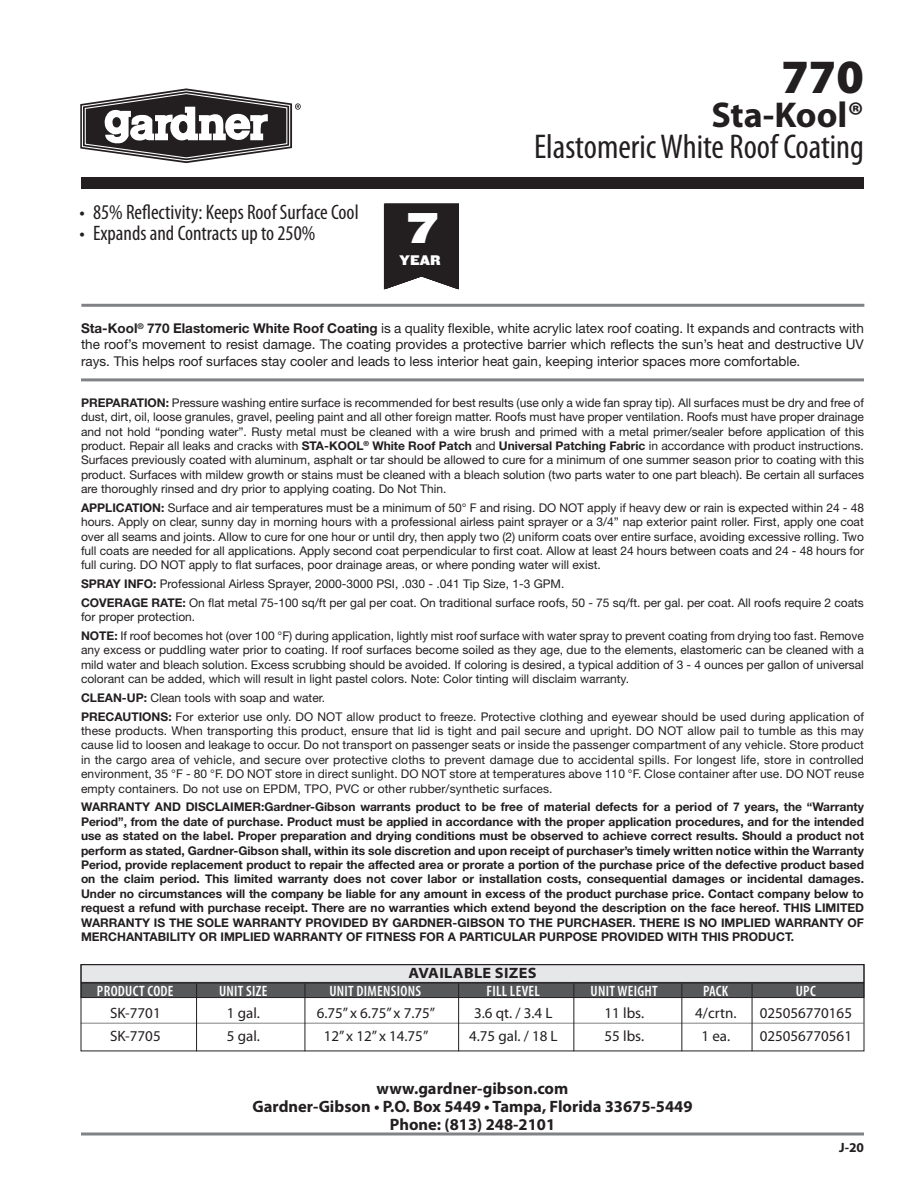
<style>
.page{position:relative;width:918px;height:1188px;background:#fff}
.page>*{position:absolute;margin:0;border:0;box-sizing:border-box;transform-origin:0 0}
.t1{font:900 48px "Myriad Pro";color:#231f20}
.t2{font:45px "Knockout HTF93 Ultmt Heviwt";color:#fff}
.t3{font:700 36px "Myriad Pro";color:#231f20}
.t4{font:condensed 34.5px "Myriad Pro";color:#231f20}
.t5{font:condensed 21px "Myriad Pro";color:#231f20}
.t6{font:700 16.5px "Myriad Pro";color:#231f20}
.t7{font:15px "Myriad Pro";color:#231f20}
.t8{font:600 condensed 15px "Myriad Pro";letter-spacing:.02em;color:#fff}
.t9{font:700 semi-expanded 15px "Myriad Pro";letter-spacing:.02em;color:#231f20}
.t10{font:14.55px "Knockout HTF72 Full Cruiserwt";color:#fff}
.t11{font:13.5px/16.2px "Helvetica Neue LT Std";color:#231f20;text-align:justify}
.t12{font:700 13.5px "Myriad Pro";color:#231f20}
.t13{font:12px/14.4px "Helvetica Neue LT Std";color:#231f20;text-align:justify}
.t14{font:700 12px/14.4px "Helvetica Neue LT Std";color:#231f20;text-align:justify}
.s1{font-weight:700}
</style>
<div class="page">
<svg style="left:80px;top:88px;width:221px;height:75px"></svg>
<svg style="left:81px;top:1132px;width:783px;height:4px;background:#9fa1a3"></svg>
<div style="left:81px;top:983px;width:783px;height:15px;background:#57585a;border:1px solid #231f20"></div>
<div style="left:81px;top:964px;width:783px;height:19px;background:#e6e7e9;border:1px solid #231f20"></div>
<hr style="left:81px;top:1023px;width:783px;height:1px;background:#808285">
<hr style="left:196px;top:984px;width:1px;height:67px;background:#231f20">
<hr style="left:305px;top:984px;width:1px;height:67px;background:#231f20">
<hr style="left:458px;top:984px;width:1px;height:67px;background:#231f20">
<hr style="left:573px;top:984px;width:1px;height:67px;background:#231f20">
<hr style="left:681px;top:984px;width:1px;height:67px;background:#231f20">
<hr style="left:752px;top:984px;width:1px;height:67px;background:#231f20">
<div style="left:81px;top:177px;width:783px;height:12px;background:#231f20"></div>
<hr style="left:81px;top:304px;width:783px;height:3px;background:#808285">
<hr style="left:81px;top:378px;width:783px;height:3px;background:#808285">
<div style="left:81px;top:964px;width:783px;height:87px;border:1px solid #231f20"></div>
<svg style="left:384px;top:203px;width:75px;height:87px;background:#343031"></svg>
<p class="t1" style="left:781px;top:44px;width:84px">770</p>
<p class="t3" style="left:711px;top:92px;width:154px">Sta-Kool®</p>
<p class="t5" style="left:80px;top:200px;width:281px">• 85% Reflectivity: Keeps Roof Surface Cool</p>
<p class="t5" style="left:80px;top:221px;width:237px">• Expands and Contracts up to 250%</p>
<p class="t2" style="left:408px;top:203px;width:31px">7</p>
<p class="t10" style="left:400px;top:252px;width:43px">YEAR</p>
<p class="t4" style="left:534px;top:126px;width:331px">Elastomeric White Roof Coating</p>
<p class="t11" style="left:81px;top:320px;width:785px"><span class="s1">Sta-Kool</span><sup>®</sup> <span class="s1">770 Elastomeric White Roof Coating</span> is a quality flexible, white acrylic latex roof coating. It expands and contracts with the roof’s movement to resist damage. The coating provides a protective barrier which reflects the sun’s heat and destructive UV rays. This helps roof surfaces stay cooler and leads to less interior heat gain, keeping interior spaces more comfortable.</p>
<p class="t13" style="left:81px;top:395px;width:785px"><span class="s1">PREPARATION:</span> Pressure washing entire surface is recommended for best results (use only a wide fan spray tip). All surfaces must be dry and free of dust, dirt, oil, loose granules, gravel, peeling paint and all other foreign matter. Roofs must have proper ventilation. Roofs must have proper drainage and not hold “ponding water”. Rusty metal must be cleaned with a wire brush and primed with a metal primer/sealer before application of this product. Repair all leaks and cracks with <span class="s1">STA-KOOL</span><sup>®</sup> <span class="s1">White Roof Patch</span> and <span class="s1">Universal Patching Fabric</span> in accordance with product instructions.<br>Surfaces previously coated with aluminum, asphalt or tar should be allowed to cure for a minimum of one summer season prior to coating with this product. Surfaces with mildew growth or stains must be cleaned with a bleach solution (two parts water to one part bleach). Be certain all surfaces are thoroughly rinsed and dry prior to applying coating. Do Not Thin.</p>
<p class="t13" style="left:81px;top:500px;width:785px"><span class="s1">APPLICATION:</span> Surface and air temperatures must be a minimum of 50° F and rising. DO NOT apply if heavy dew or rain is expected within 24 - 48 hours. Apply on clear, sunny day in morning hours with a professional airless paint sprayer or a 3/4” nap exterior paint roller. First, apply one coat over all seams and joints. Allow to cure for one hour or until dry, then apply two (2) uniform coats over entire surface, avoiding excessive rolling. Two full coats are needed for all applications. Apply second coat perpendicular to first coat. Allow at least 24 hours between coats and 24 - 48 hours for full curing. DO NOT apply to flat surfaces, poor drainage areas, or where ponding water will exist.</p>
<p class="t13" style="left:81px;top:577px;width:485px"><span class="s1">SPRAY INFO:</span> Professional Airless Sprayer, 2000-3000 PSI, .030 - .041 Tip Size, 1-3 GPM.</p>
<p class="t13" style="left:81px;top:595px;width:784px"><span class="s1">COVERAGE RATE:</span> On flat metal 75-100 sq/ft per gal per coat. On traditional surface roofs, 50 - 75 sq/ft. per gal. per coat. All roofs require 2 coats for proper protection.</p>
<p class="t13" style="left:81px;top:628px;width:784px"><span class="s1">NOTE:</span> If roof becomes hot (over 100 °F) during application, lightly mist roof surface with water spray to prevent coating from drying too fast. Remove any excess or puddling water prior to coating. If roof surfaces become soiled as they age, due to the elements, elastomeric can be cleaned with a mild water and bleach solution. Excess scrubbing should be avoided. If coloring is desired, a typical addition of 3 - 4 ounces per gallon of universal colorant can be added, which will result in light pastel colors. Note: Color tinting will disclaim warranty.</p>
<p class="t13" style="left:81px;top:690px;width:246px"><span class="s1">CLEAN-UP:</span> Clean tools with soap and water.</p>
<p class="t13" style="left:81px;top:709px;width:785px"><span class="s1">PRECAUTIONS:</span> For exterior use only. DO NOT allow product to freeze. Protective clothing and eyewear should be used during application of these products. When transporting this product, ensure that lid is tight and pail secure and upright. DO NOT allow pail to tumble as this may cause lid to loosen and leakage to occur. Do not transport on passenger seats or inside the passenger compartment of any vehicle. Store product in the cargo area of vehicle, and secure over protective cloths to prevent damage due to accidental spills. For longest life, store in controlled environment, 35 °F - 80 °F. DO NOT store in direct sunlight. DO NOT store at temperatures above 110 °F. Close container after use. DO NOT reuse empty containers. Do not use on EPDM, TPO, PVC or other rubber/synthetic surfaces.</p>
<p class="t14" style="left:81px;top:800px;width:785px">WARRANTY AND DISCLAIMER:Gardner-Gibson warrants product to be free of material defects for a period of 7 years, the “Warranty Period”, from the date of purchase. Product must be applied in accordance with the proper application procedures, and for the intended use as stated on the label. Proper preparation and drying conditions must be observed to achieve correct results. Should a product not perform as stated, Gardner-Gibson shall, within its sole discretion and upon receipt of purchaser’s timely written notice within the Warranty Period, provide replacement product to repair the affected area or prorate a portion of the purchase price of the defective product based on the claim period. This limited warranty does not cover labor or installation costs, consequential damages or incidental damages.<br>Under no circumstances will the company be liable for any amount in excess of the product purchase price. Contact company below to request a refund with purchase receipt. There are no warranties which extend beyond the description on the face hereof. THIS LIMITED WARRANTY IS THE SOLE WARRANTY PROVIDED BY GARDNER-GIBSON TO THE PURCHASER. THERE IS NO IMPLIED WARRANTY OF MERCHANTABILITY OR IMPLIED WARRANTY OF FITNESS FOR A PARTICULAR PURPOSE PROVIDED WITH THIS PRODUCT.</p>
<p class="t9" style="left:408px;top:964px;width:130px">AVAILABLE SIZES</p>
<p class="t8" style="left:97px;top:982px;width:78px">PRODUCT CODE</p>
<p class="t8" style="left:219px;top:982px;width:50px">UNIT SIZE</p>
<p class="t8" style="left:329px;top:982px;width:93px">UNIT DIMENSIONS</p>
<p class="t8" style="left:487px;top:982px;width:55px">FILL LEVEL</p>
<p class="t8" style="left:591px;top:982px;width:69px">UNIT WEIGHT</p>
<p class="t8" style="left:703px;top:982px;width:27px">PACK</p>
<p class="t8" style="left:796px;top:982px;width:22px">UPC</p>
<p class="t7" style="left:110px;top:1004px;width:52px">SK-7701</p>
<p class="t7" style="left:227px;top:1004px;width:34px">1 gal.</p>
<p class="t7" style="left:317px;top:1004px;width:120px">6.75” x 6.75” x 7.75”</p>
<p class="t7" style="left:474px;top:1004px;width:80px">3.6 qt. / 3.4 L</p>
<p class="t7" style="left:605px;top:1004px;width:41px">11 lbs.</p>
<p class="t7" style="left:695px;top:1004px;width:43px">4/crtn.</p>
<p class="t7" style="left:760px;top:1004px;width:94px">025056770165</p>
<p class="t7" style="left:110px;top:1026px;width:52px">SK-7705</p>
<p class="t7" style="left:227px;top:1026px;width:34px">5 gal.</p>
<p class="t7" style="left:324px;top:1026px;width:106px">12” x 12” x 14.75”</p>
<p class="t7" style="left:469px;top:1026px;width:90px">4.75 gal. / 18 L</p>
<p class="t7" style="left:605px;top:1026px;width:41px">55 lbs.</p>
<p class="t7" style="left:702px;top:1026px;width:30px">1 ea.</p>
<p class="t7" style="left:760px;top:1026px;width:94px">025056770561</p>
<p class="t6" style="left:377px;top:1078px;width:193px">www.gardner-gibson.com</p>
<p class="t6" style="left:252px;top:1096px;width:442px">Gardner-Gibson • P.O. Box 5449 • Tampa, Florida 33675-5449</p>
<p class="t6" style="left:390px;top:1114px;width:167px">Phone: (813) 248-2101</p>
<p class="t12" style="left:839px;top:1138px;width:26px">J-20</p>
</div>
